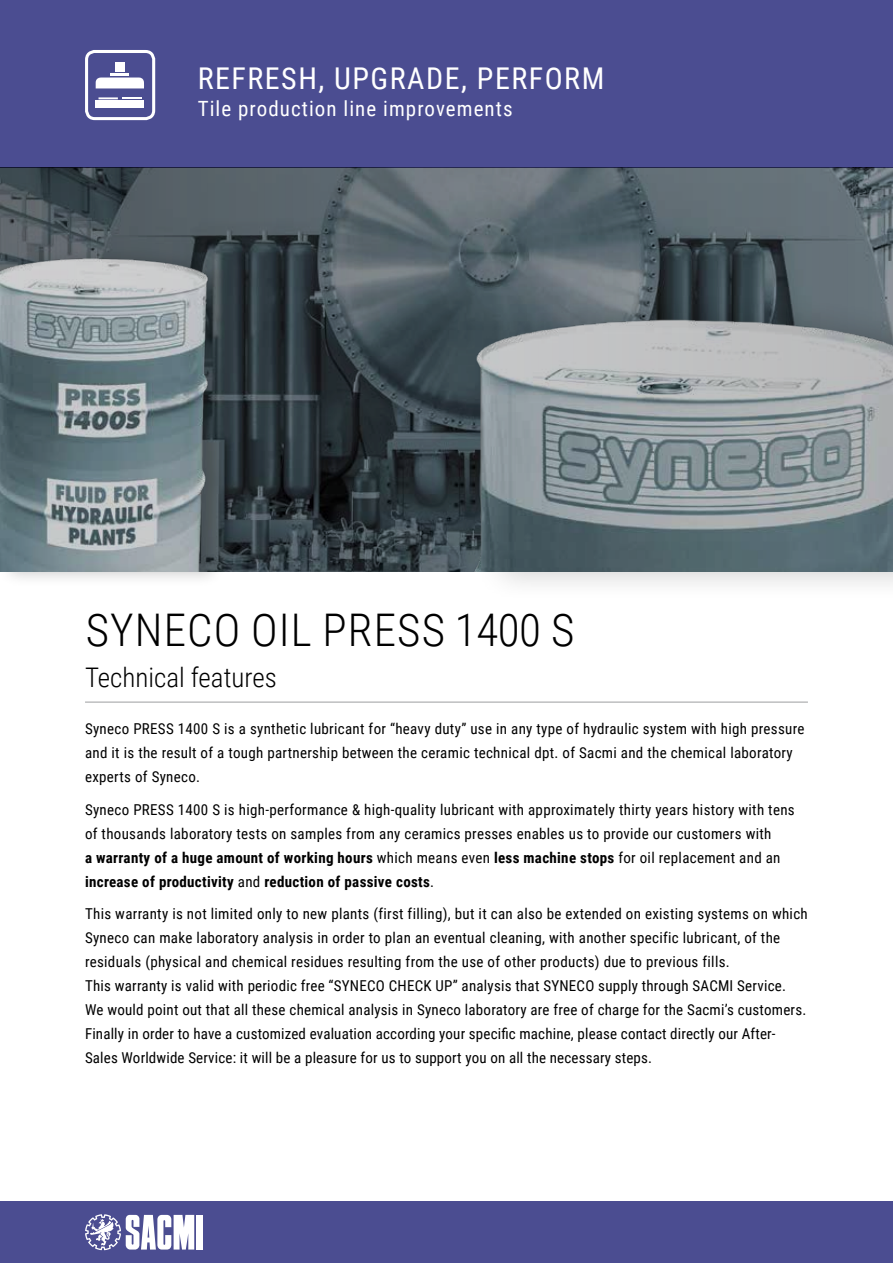
<style>
.page{position:relative;width:893px;height:1263px;background:#fff}
.page>*{position:absolute;margin:0;border:0;box-sizing:border-box;transform-origin:0 0}
.t1{font:300 45px "Roboto Condensed";letter-spacing:.025em;color:#000}
.t2{font:30px "Roboto Condensed";letter-spacing:.05em;color:#fff}
.t3{font:300 27px "Roboto Condensed";color:#000}
.t4{font:21px "Roboto Condensed";letter-spacing:.05em;color:#fff}
.t5{font:15px/24px "Roboto Condensed";letter-spacing:.02em;color:#000}
.s1{font-weight:700}
</style>
<div class="page">
<div style="left:0;top:0;width:893px;height:168px;background:#4b4d91"></div>
<hr style="left:85px;top:702px;width:723px;height:1px;background:#9c9e9f">
<div style="left:85px;top:50px;width:70px;height:70px;border:3px solid #fff;border-radius:8px"></div>
<svg style="left:96px;top:78px;width:48px;height:10px"></svg>
<div style="left:96px;top:100px;width:48px;height:8px;background:#fff"></div>
<div style="left:115px;top:62px;width:9px;height:10px;background:#fff"></div>
<hr style="left:110px;top:73px;width:19px;height:3px;background:#fff">
<svg style="left:98px;top:97px;width:43px;height:2px"></svg>
<div style="left:0;top:1201px;width:893px;height:62px;background:#4b4d91"></div>
<div style="left:196px;top:1215px;width:6px;height:34px;background:#fff"></div>
<svg style="left:85px;top:1214px;width:109px;height:36px"></svg>
<div style="left:0;top:245px;width:233px;height:342px;background:#000;opacity:.2"></div>
<div style="left:474px;top:293px;width:419px;height:309px;background:#000;opacity:.2"></div>
<svg style="left:0;top:168px;width:893px;height:404px;background:#647075"></svg>
<h2 class="t2" style="left:198px;top:58px;width:408px">REFRESH, UPGRADE, PERFORM</h2>
<h3 class="t4" style="left:198px;top:94px;width:316px">Tile production line improvements</h3>
<h1 class="t1" style="left:86px;top:599px;width:490px">SYNECO OIL PRESS 1400 S</h1>
<h3 class="t3" style="left:85px;top:658px;width:193px">Technical features</h3>
<p class="t5" style="left:85px;top:716px;width:721px">Syneco PRESS 1400 S is a synthetic lubricant for “heavy duty” use in any type of hydraulic system with high pressure and it is the result of a tough partnership between the ceramic technical dpt. of Sacmi and the chemical laboratory experts of Syneco.</p>
<p class="t5" style="left:85px;top:797px;width:711px">Syneco PRESS 1400 S is high-performance &amp; high-quality lubricant with approximately thirty years history with tens of thousands laboratory tests on samples from any ceramics presses enables us to provide our customers with<br><span class="s1">a warranty of a huge amount of working hours</span> which means even <span class="s1">less machine stops</span> for oil replacement and an <span class="s1">increase of productivity</span> and <span class="s1">reduction of passive costs</span>.</p>
<p class="t5" style="left:85px;top:901px;width:724px">This warranty is not limited only to new plants (first filling), but it can also be extended on existing systems on which Syneco can make laboratory analysis in order to plan an eventual cleaning, with another specific lubricant, of the residuals (physical and chemical residues resulting from the use of other products) due to previous fills.<br>This warranty is valid with periodic free “SYNECO CHECK UP” analysis that SYNECO supply through SACMI Service.<br>We would point out that all these chemical analysis in Syneco laboratory are free of charge for the Sacmi’s customers.<br>Finally in order to have a customized evaluation according your specific machine, please contact directly our After-Sales Worldwide Service: it will be a pleasure for us to support you on all the necessary steps.</p>
</div>
